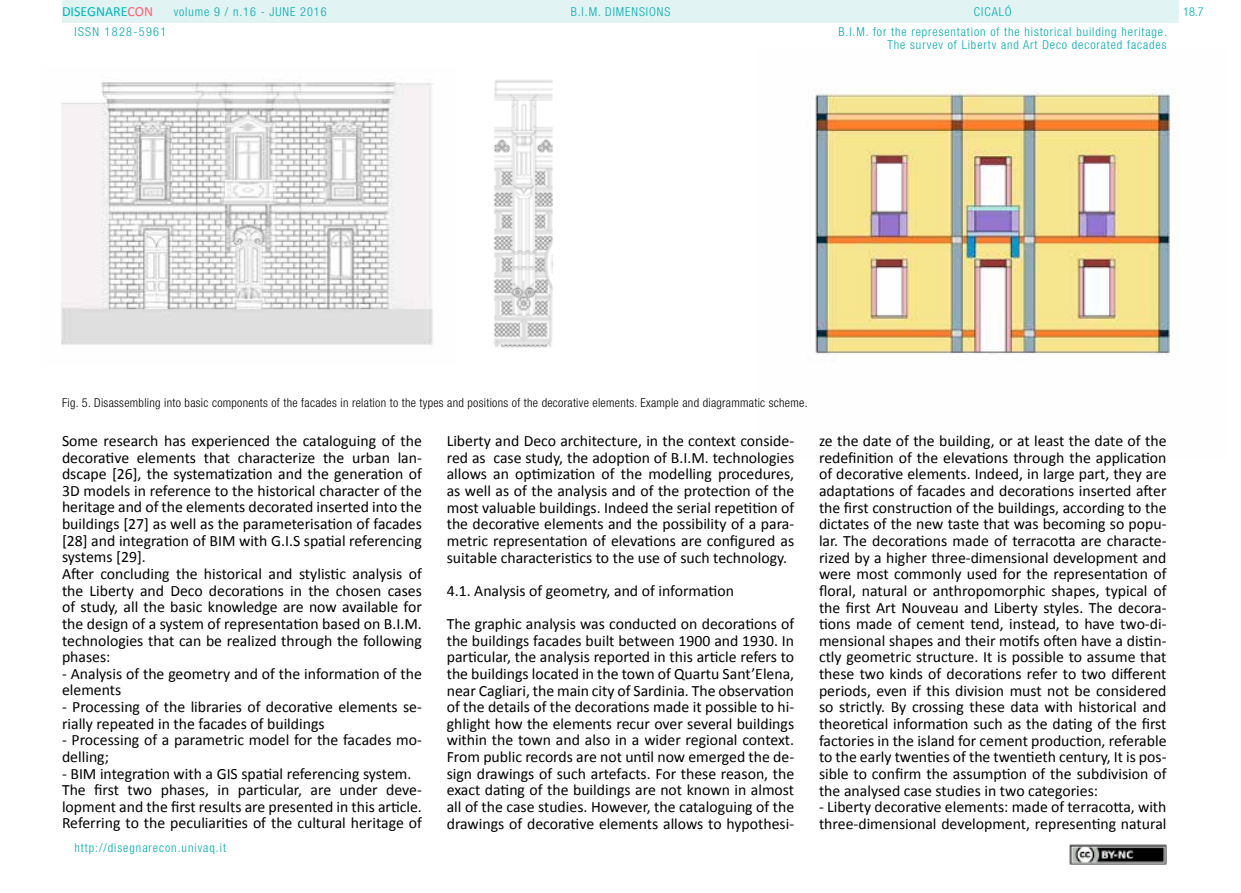
<style>
.page{position:relative;width:1241px;height:893px;background:#fff}
.page>*{position:absolute;margin:0;border:0;box-sizing:border-box;transform-origin:0 0}
.t1{font:15.75px/16.6px "Calibri";color:#000}
.t2{font:14px "Calibri";color:#00b7bb}
.t3{font:300 condensed 12.25px/19.4px "Helvetica Neue LT Std";letter-spacing:.075em;color:#00aaad}
.t4{font:300 condensed 12.25px "Helvetica Neue LT Std";letter-spacing:.025em;color:#000}
.t5{font:300 condensed 12.25px "Helvetica Neue LT Std";letter-spacing:.11em;color:#00aaad}
.s1{color:#fb6275}
</style>
<div class="page">
<div style="left:62px;top:0;width:1116px;height:23px;background:#e2f3f3"></div>
<img style="left:1069px;top:845px;width:97px;height:19px">
<img style="left:61px;top:82px;width:372px;height:263px">
<img style="left:493px;top:80px;width:60px;height:268px">
<img style="left:815px;top:89px;width:364px;height:266px">
<p class="t2" style="left:62px;top:3px;width:93px">DISEGNARE<span class="s1">CON</span></p>
<p class="t3" style="left:838px;top:2px;width:330px;text-indent:135px">CICALÓ<br>B.I.M. for the representation of the historical building heritage.</p>
<p class="t3" style="left:887px;top:35px;width:280px">The survey of Liberty and Art Deco decorated facades</p>
<p class="t3" style="left:174px;top:2px;width:154px">volume 9 / n.16 - JUNE 2016</p>
<p class="t3" style="left:570px;top:2px;width:101px">B.I.M. DIMENSIONS</p>
<p class="t3" style="left:1182px;top:2px;width:22px">18.7</p>
<p class="t5" style="left:74px;top:24px;width:93px">ISSN 1828-5961</p>
<p class="t4" style="left:62px;top:395px;width:747px">Fig. 5. Disassembling into basic components of the facades in relation to the types and positions of the decorative elements. Example and diagrammatic scheme.</p>
<p class="t1" style="left:62px;top:432px;width:361px">Some research has experienced the cataloguing of the decorative elements that characterize the urban lan&shy;dscape [26], the systematization and the generation of 3D models in reference to the historical character of the heritage and of the elements decorated inserted into the buildings [27] as well as the parameterisation of facades [28] and integration of BIM with G.I.S spatial referencing systems [29].<br>After concluding the historical and stylistic analysis of the Liberty and Deco decorations in the chosen cases of study, all the basic knowledge are now available for the design of a system of representation based on B.I.M. technologies that can be realized through the following phases:</p>
<p class="t1" style="left:62px;top:665px;width:361px">- Analysis of the geometry and of the information of the elements</p>
<p class="t1" style="left:62px;top:698px;width:361px">- Processing of the libraries of decorative elements se&shy;rially repeated in the facades of buildings</p>
<p class="t1" style="left:62px;top:732px;width:361px">- Processing of a parametric model for the facades mo&shy;delling;</p>
<p class="t1" style="left:62px;top:765px;width:361px">- BIM integration with a GIS spatial referencing system.<br>The first two phases, in particular, are under deve&shy;lopment and the first results are presented in this article.<br>Referring to the peculiarities of the cultural heritage of</p>
<p class="t3" style="left:74px;top:838px;width:153px">http://disegnarecon.univaq.it</p>
<p class="t1" style="left:446px;top:433px;width:349px;text-align:justify">Liberty and Deco architecture, in the context conside&shy;red as case study, the adoption of B.I.M. technologies allows an optimization of the modelling procedures, as well as of the analysis and of the protection of the most valuable buildings. Indeed the serial repetition of the decorative elements and the possibility of a para&shy;metric representation of elevations are configured as suitable characteristics to the use of such technology.</p>
<p class="t1" style="left:446px;top:574px;width:349px;line-height:33.2px">4.1. Analysis of geometry, and of information<br>The graphic analysis was conducted on decorations of</p>
<p class="t1" style="left:446px;top:632px;width:349px;text-align:justify">the buildings facades built between 1900 and 1930. In particular, the analysis reported in this article refers to the buildings located in the town of Quartu Sant’Elena, near Cagliari, the main city of Sardinia. The observation of the details of the decorations made it possible to hi&shy;ghlight how the elements recur over several buildings within the town and also in a wider regional context.<br>From public records are not until now emerged the de&shy;sign drawings of such artefacts. For these reason, the exact dating of the buildings are not known in almost all of the case studies. However, the cataloguing of the drawings of decorative elements allows to hypothesi-</p>
<p class="t1" style="left:818px;top:433px;width:349px;text-align:justify">ze the date of the building, or at least the date of the redefinition of the elevations through the application of decorative elements. Indeed, in large part, they are adaptations of facades and decorations inserted after the first construction of the buildings, according to the dictates of the new taste that was becoming so popu&shy;lar. The decorations made of terracotta are characte&shy;rized by a higher three-dimensional development and were most commonly used for the representation of floral, natural or anthropomorphic shapes, typical of the first Art Nouveau and Liberty styles. The decora&shy;tions made of cement tend, instead, to have two-di&shy;mensional shapes and their motifs often have a distin&shy;ctly geometric structure. It is possible to assume that these two kinds of decorations refer to two different periods, even if this division must not be considered so strictly. By crossing these data with historical and theoretical information such as the dating of the first factories in the island for cement production, referable to the early twenties of the twentieth century, It is pos&shy;sible to confirm the assumption of the subdivision of the analysed case studies in two categories:</p>
<p class="t1" style="left:818px;top:799px;width:349px">- Liberty decorative elements: made of terracotta, with three-dimensional development, representing natural</p>
</div>
